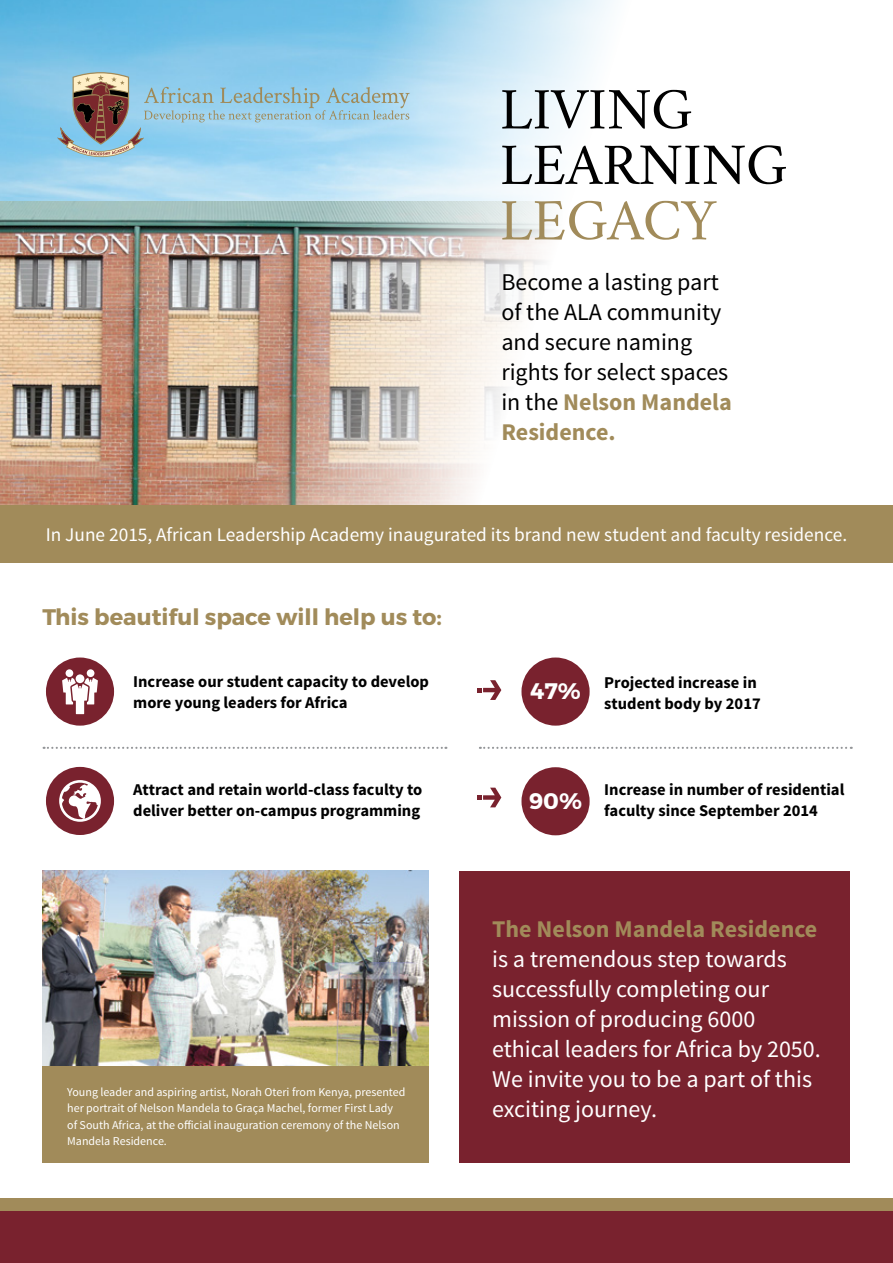
<style>
.page{position:relative;width:893px;height:1263px;background:#fff}
.page>*{position:absolute;margin:0;border:0;box-sizing:border-box;transform-origin:0 0}
.t1{font:51px/55.5px "Crimson Text";color:#000}
.t2{font:51px "Crimson Text";color:#a18b5a}
.t3{font:24px/30px "Source Sans Pro";color:#fff}
.t4{font:24px/30px "Source Sans Pro";color:#000}
.t5{font:700 24px "Source Sans Pro";color:#a18b5a}
.t6{font:700 22.5px "Montserrat";color:#a18b5a}
.t7{font:700 22.5px "Montserrat";color:#fff}
.t8{font:19.35px "Source Sans Pro";color:#fff}
.t9{font:700 16.5px/21px "Source Sans Pro";color:#000}
.t10{font:12px/16.5px "Source Sans Pro";color:#fff}
.s1{font-weight:700;color:#a18b5a}
</style>
<div class="page">
<img style="left:0;top:0;width:613px;height:505px">
<div style="left:459px;top:871px;width:390px;height:292px;background:#79222e"></div>
<div style="left:0;top:505px;width:893px;height:58px;background:#a18b5a"></div>
<div style="left:46px;top:657px;width:68px;height:69px;background:#79222e;border-radius:50%"></div>
<div style="left:521px;top:657px;width:69px;height:69px;background:#79222e;border-radius:50%"></div>
<div style="left:521px;top:767px;width:69px;height:68px;background:#79222e;border-radius:50%"></div>
<div style="left:46px;top:767px;width:68px;height:68px;background:#79222e;border-radius:50%"></div>
<div style="left:66px;top:669px;width:7px;height:8px;background:#fff;border-radius:50%"></div>
<div style="left:87px;top:669px;width:7px;height:8px;background:#fff;border-radius:50%"></div>
<div style="left:76px;top:674px;width:8px;height:9px;background:#fff;border-radius:50%"></div>
<svg style="left:62px;top:678px;width:36px;height:36px"></svg>
<svg style="left:59px;top:780px;width:42px;height:42px"></svg>
<img style="left:43px;top:871px;width:386px;height:195px">
<div style="left:0;top:1211px;width:893px;height:52px;background:#79222e"></div>
<div style="left:0;top:1198px;width:893px;height:13px;background:#a18b5a"></div>
<svg style="left:480px;top:747px;width:372px;height:2px"></svg>
<svg style="left:44px;top:747px;width:402px;height:2px"></svg>
<div style="left:43px;top:1066px;width:386px;height:97px;background:#a18b5a"></div>
<svg style="left:477px;top:680px;width:24px;height:20px"></svg>
<svg style="left:477px;top:788px;width:24px;height:19px"></svg>
<svg style="left:57px;top:71px;width:353px;height:89px;background:#97c0d5"></svg>
<h1 class="t1" style="left:500px;top:82px;width:289px">LIVING<br>LEARNING</h1>
<h1 class="t2" style="left:500px;top:190px;width:218px">LEGACY</h1>
<h2 class="t4" style="left:501px;top:267px;width:232px">Become a lasting part of the ALA community and secure naming rights for select spaces in the <span class="s1">Nelson Mandela<br>Residence.</span></h2>
<p class="t8" style="left:46px;top:523px;width:803px">In June 2015, African Leadership Academy inaugurated its brand new student and faculty residence.</p>
<h3 class="t6" style="left:43px;top:603px;width:401px">This beautiful space will help us to:</h3>
<p class="t9" style="left:133px;top:672px;width:297px">Increase our student capacity to develop more young leaders for Africa</p>
<h3 class="t7" style="left:530px;top:677px;width:52px">47%</h3>
<p class="t9" style="left:604px;top:673px;width:158px">Projected increase in student body by 2017</p>
<p class="t9" style="left:133px;top:780px;width:291px">Attract and retain world-class faculty to deliver better on-campus programming</p>
<p class="t9" style="left:604px;top:779px;width:242px">Increase in number of residential faculty since September 2014</p>
<h3 class="t7" style="left:529px;top:787px;width:55px">90%</h3>
<p class="t10" style="left:67px;top:1084px;width:340px">Young leader and aspiring artist, Norah Oteri from Kenya, presented her portrait of Nelson Mandela to Graça Machel, former First Lady of South Africa, at the official inauguration ceremony of the Nelson Mandela Residence.</p>
<h2 class="t5" style="left:492px;top:914px;width:327px">The Nelson Mandela Residence</h2>
<h2 class="t3" style="left:492px;top:944px;width:330px">is a tremendous step towards successfully completing our mission of producing 6000 ethical leaders for Africa by 2050.<br>We invite you to be a part of this exciting journey.</h2>
</div>
